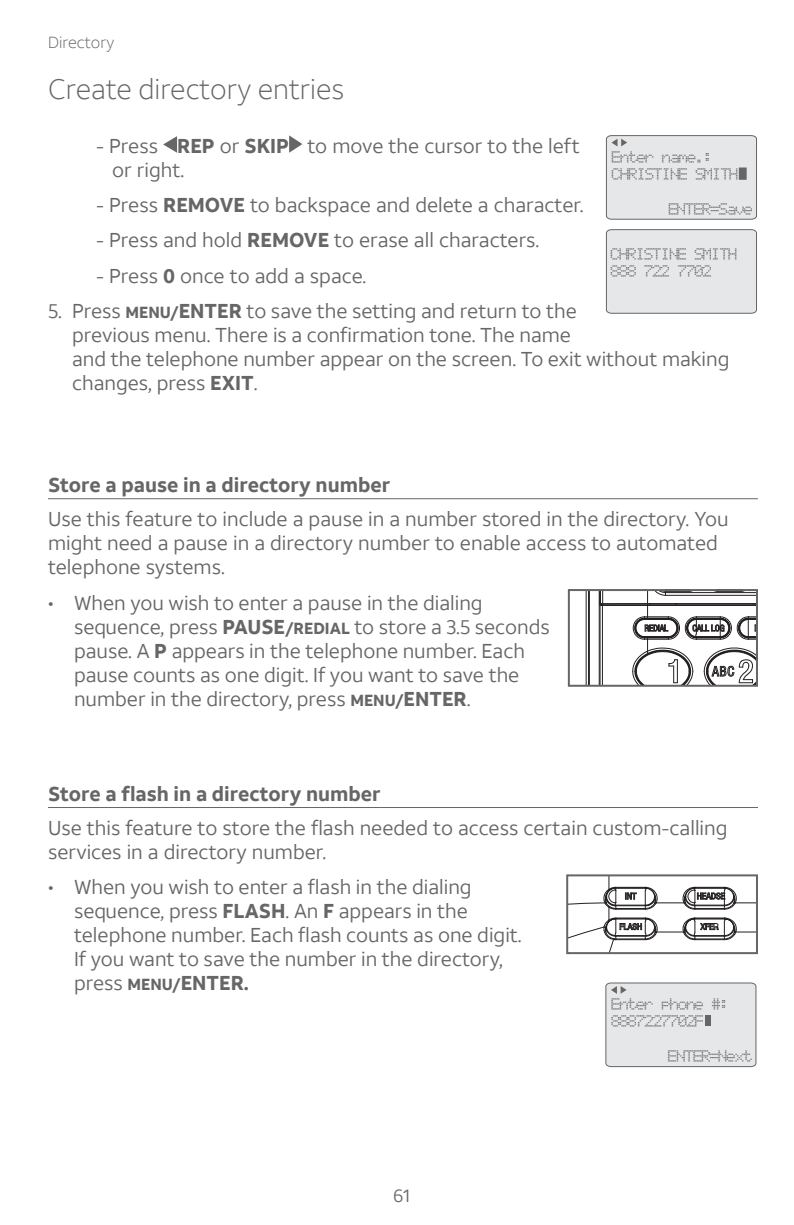
<style>
.page{position:relative;width:794px;height:1225px;background:#fff}
.page>*{position:absolute;margin:0;border:0;box-sizing:border-box;transform-origin:0 0}
._1_1_-_Heading_copy{font:300 28px "ATT Aleck Sans";color:#666}
.Numbered_Steps{font:20px/24px "ATT Aleck Sans";color:#666}
._2_0_-_Body{font:20px/24px "ATT Aleck Sans";color:#666}
.Subhead{font:700 20px "ATT Aleck Sans";color:#666}
.t1{font:18px "ATT Aleck Sans";color:#666}
._1_0_-_Section_Marke{font:300 16px "ATT Aleck Sans";color:#666}
.Body_text{font:12px "Dotmat 5 x 7";letter-spacing:-.03em;color:#666}
.s1{font-weight:700}
.s2{font-weight:700;font-size:16px}
</style>
<div class="page">
<hr style="left:48px;top:498px;width:710px;height:1px;background:#666">
<hr style="left:48px;top:807px;width:710px;height:1px;background:#666">
<svg style="left:163px;top:136px;width:14px;height:17px"></svg>
<svg style="left:289px;top:135px;width:13px;height:18px"></svg>
<svg style="left:605px;top:135px;width:152px;height:85px;background:#e1e2e3"></svg>
<svg style="left:739px;top:167px;width:7px;height:13px"></svg>
<div style="left:605px;top:229px;width:152px;height:85px;background:#e6e7e9"></div>
<div style="left:605px;top:982px;width:152px;height:85px;background:#e6e7e9"></div>
<div style="left:706px;top:1015px;width:5px;height:10px;background:#666"></div>
<hr style="left:589px;top:590px;width:1px;height:96px;background:#231f20">
<hr style="left:588px;top:590px;width:1px;height:96px;background:#231f20">
<hr style="left:586px;top:590px;width:1px;height:96px;background:#231f20">
<svg style="left:599px;top:592px;width:156px;height:92px"></svg>
<div style="left:568px;top:589px;width:190px;height:98px;border:2px solid #666"></div>
<svg style="left:569px;top:877px;width:186px;height:74px"></svg>
<div style="left:566px;top:874px;width:192px;height:80px;border:2px solid #666"></div>
<p class="_1_0_-_Section_Marke" style="left:48px;top:33px;width:68px">Directory</p>
<p class="_1_1_-_Heading_copy" style="left:48px;top:72px;width:298px">Create directory entries</p>
<p class="_2_0_-_Body" style="left:112px;top:134px;width:469px;text-indent:-16px">- Press <span class="s1">REP</span> or <span class="s1">SKIP</span> to move the cursor to the left or right.</p>
<p class="_2_0_-_Body" style="left:96px;top:193px;width:489px">- Press <span class="s1">REMOVE</span> to backspace and delete a character.</p>
<p class="_2_0_-_Body" style="left:96px;top:228px;width:445px">- Press and hold <span class="s1">REMOVE</span> to erase all characters.</p>
<p class="_2_0_-_Body" style="left:96px;top:264px;width:272px">- Press <span class="s1">0</span> once to add a space.</p>
<p class="Numbered_Steps" style="left:72px;top:299px;width:659px;text-indent:-24px">5. Press <span class="s2">MENU/</span><span class="s1">ENTER</span> to save the setting and return to the<br>previous menu. There is a confirmation tone. The name<br>and the telephone number appear on the screen. To exit without making changes, press <span class="s1">EXIT</span>.</p>
<p class="Body_text" style="left:611px;top:149px;width:102px">Enter name.:</p>
<p class="Body_text" style="left:611px;top:167px;width:128px">CHRISTINE SMITH</p>
<p class="Body_text" style="left:668px;top:201px;width:86px">ENTER=Save</p>
<p class="Body_text" style="left:610px;top:246px;width:128px">CHRISTINE SMITH</p>
<p class="Body_text" style="left:610px;top:264px;width:102px">888 722 7702</p>
<p class="Subhead" style="left:48px;top:472px;width:344px">Store a pause in a directory number</p>
<p class="_2_0_-_Body" style="left:48px;top:507px;width:682px">Use this feature to include a pause in a number stored in the directory. You might need a pause in a directory number to enable access to automated telephone systems.</p>
<p class="Numbered_Steps" style="left:74px;top:590px;width:477px;text-indent:-26px">• When you wish to enter a pause in the dialing sequence, press <span class="s1">PAUSE</span><span class="s2">/REDIAL</span> to store a 3.5 seconds pause. A <span class="s1">P</span> appears in the telephone number. Each pause counts as one digit. If you want to save the number in the directory, press <span class="s2">MENU/</span><span class="s1">ENTER</span>.</p>
<p class="Subhead" style="left:48px;top:781px;width:334px">Store a flash in a directory number</p>
<p class="_2_0_-_Body" style="left:48px;top:816px;width:681px">Use this feature to store the flash needed to access certain custom-calling services in a directory number.</p>
<p class="Numbered_Steps" style="left:74px;top:875px;width:449px;text-indent:-26px">• When you wish to enter a flash in the dialing sequence, press <span class="s1">FLASH</span>. An <span class="s1">F</span> appears in the telephone number. Each flash counts as one digit.<br>If you want to save the number in the directory, press <span class="s2">MENU/</span><span class="s1">ENTER.</span></p>
<p class="t1" style="left:393px;top:1185px;width:19px">61</p>
<p class="Body_text" style="left:611px;top:996px;width:119px">Enter phone #:</p>
<p class="Body_text" style="left:611px;top:1014px;width:94px">8887227702F</p>
<p class="Body_text" style="left:668px;top:1048px;width:86px">ENTER=Next</p>
</div>
